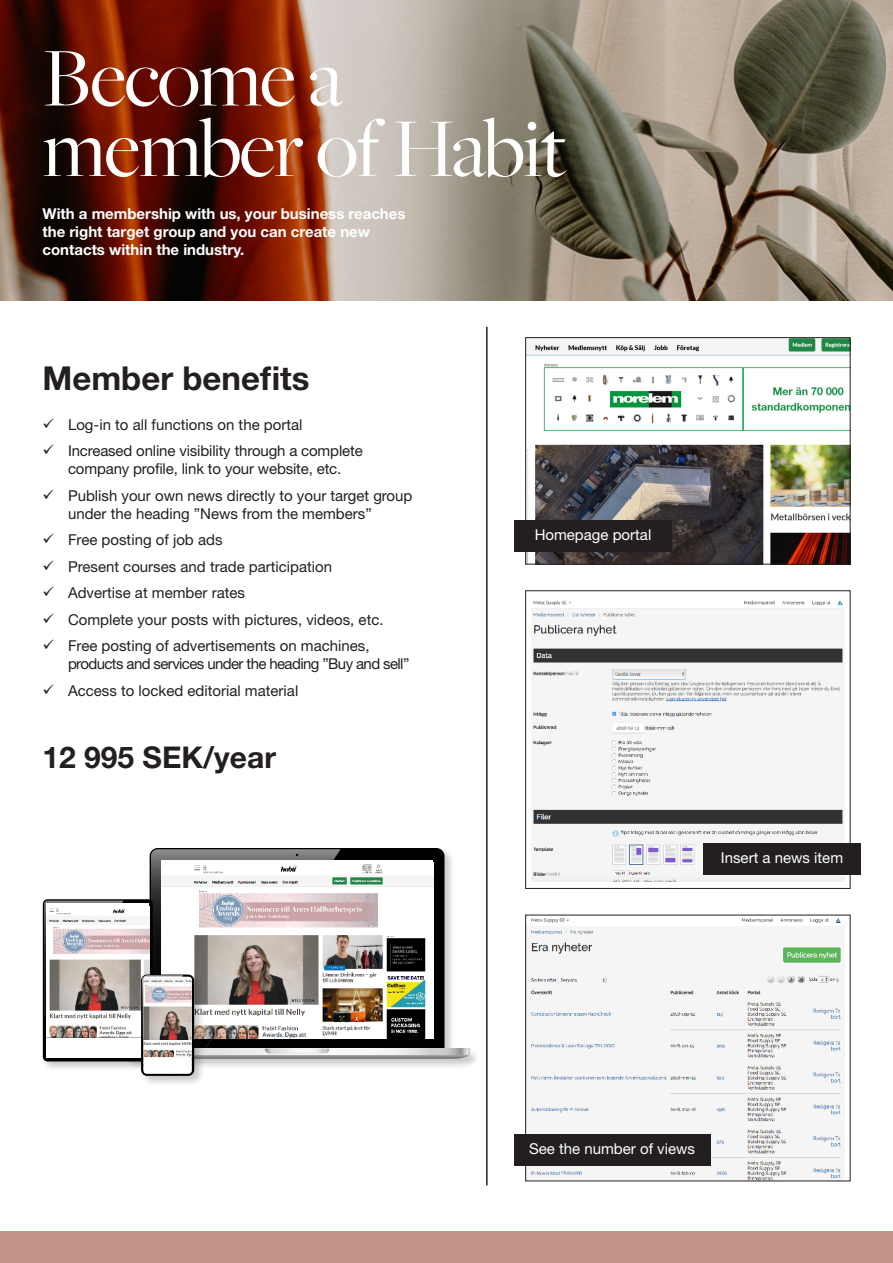
<style>
.page{position:relative;width:893px;height:1263px;background:#fff}
.page>*{position:absolute;margin:0;border:0;box-sizing:border-box;transform-origin:0 0}
.t1{font:86.85px/70.5px "Freight Big Pro";letter-spacing:-.02em;color:#fff}
.t2{font:700 33px "Helvetica Neue LT Std";color:#231f20}
.t3{font:700 30px "Helvetica Neue LT Std";color:#231f20}
.t4{font:15px/18px "Helvetica Neue LT Std";color:#231f20;text-align:center}
.t5{font:700 15px/18px "Helvetica Neue LT Std";color:#fff}
.t6{font:15px/18px "Helvetica Neue LT Std";letter-spacing:-.04em;color:#231f20}
.t7{font:15px "Helvetica Neue LT Std";color:#fff}
</style>
<div class="page">
<div style="left:139px;top:973px;width:66px;height:113px;background:#231f20;opacity:.24"></div>
<svg style="left:141px;top:974px;width:53px;height:102px"></svg>
<img style="left:44px;top:849px;width:425px;height:224px">
<div style="left:144px;top:977px;width:48px;height:96px;background:#fff;border-radius:3px"></div>
<img style="left:144px;top:977px;width:48px;height:80px">
<img style="left:527px;top:339px;width:321px;height:223px">
<div style="left:525px;top:337px;width:325px;height:227px;border:1px solid #231f20"></div>
<img style="left:527px;top:918px;width:314px;height:261px">
<img style="left:531px;top:600px;width:314px;height:281px">
<div style="left:525px;top:590px;width:325px;height:299px;border:1px solid #231f20"></div>
<hr style="left:486px;top:327px;width:2px;height:858px;background:#231f20">
<div style="left:0;top:1231px;width:893px;height:32px;background:#c39287"></div>
<img style="left:0;top:0;width:893px;height:300px">
<div style="left:514px;top:520px;width:158px;height:31px;background:#231f20"></div>
<div style="left:703px;top:843px;width:158px;height:32px;background:#231f20"></div>
<div style="left:514px;top:1133px;width:197px;height:32px;background:#231f20"></div>
<p class="t1" style="left:43px;top:40px;width:526px">Become a member of Habit</p>
<p class="t5" style="left:43px;top:205px;width:364px">With a membership with us, your business reaches the right target group and you can create new contacts within the industry.</p>
<p class="t2" style="left:43px;top:357px;width:269px">Member benefits</p>
<p class="t4" style="left:43px;top:415px;width:261px">✓ Log-in to all functions on the portal</p>
<p class="t4" style="left:43px;top:442px;width:322px">✓ Increased online visibility through a complete company profile, link to your website, etc.</p>
<p class="t4" style="left:68px;top:486px;width:346px;text-align:left;text-indent:-26px">✓ Publish your own news directly to your target group under the heading ”News from the members”</p>
<p class="t4" style="left:43px;top:531px;width:181px">✓ Free posting of job ads</p>
<p class="t4" style="left:43px;top:557px;width:291px">✓ Present courses and trade participation</p>
<p class="t4" style="left:43px;top:584px;width:204px">✓ Advertise at member rates</p>
<p class="t4" style="left:43px;top:610px;width:343px">✓ Complete your posts with pictures, videos, etc.</p>
<p class="t6" style="left:68px;top:637px;width:343px;text-indent:-26px">✓ Free posting of advertisements on machines, products and services under the heading ”Buy and sell”</p>
<p class="t4" style="left:43px;top:681px;width:257px">✓ Access to locked editorial material</p>
<p class="t3" style="left:43px;top:738px;width:235px">12 995 SEK/year</p>
<p class="t7" style="left:535px;top:525px;width:118px">Homepage portal</p>
<p class="t7" style="left:721px;top:849px;width:124px">Insert a news item</p>
<p class="t7" style="left:529px;top:1139px;width:167px">See the number of views</p>
</div>
